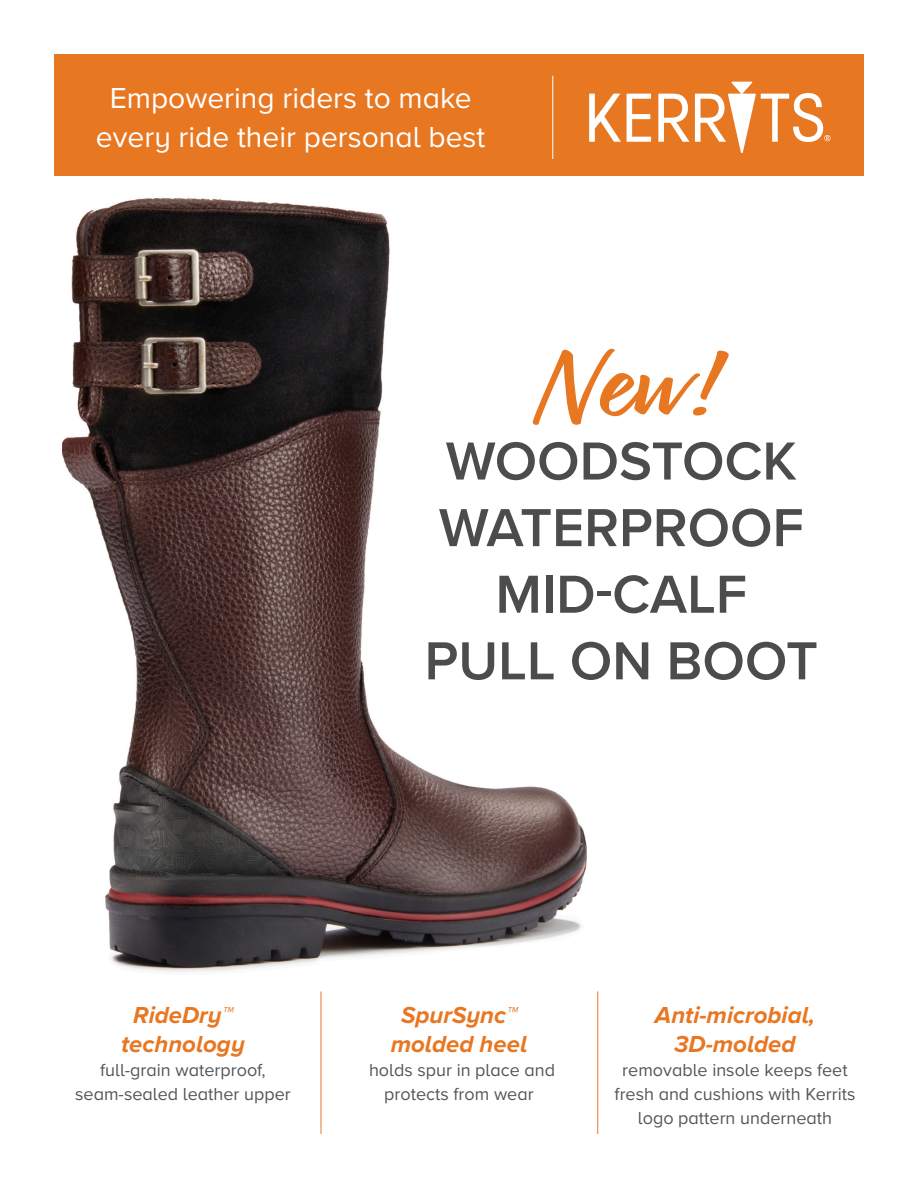
<style>
.page{position:relative;width:918px;height:1188px;background:#fff}
.page>*{position:absolute;margin:0;border:0;box-sizing:border-box;transform-origin:0 0}
._1_Item_Title{font:700 105px "Relation";color:#e87722}
._1_Item_Title-2{font:600 55.5px/66.6px "Proxima Nova";color:#4b4c4d;text-align:center}
.t1{font:30px "Proxima Nova";color:#fff}
._5_Item_Copy{font:italic 700 24px/28.5px "Proxima Nova";color:#e87722;text-align:center}
._5_Item_Copy-2{font:18px/24px "Proxima Nova";color:#54565a;text-align:center}
</style>
<div class="page">
<img style="left:62px;top:198px;width:525px;height:774px">
<hr style="left:321px;top:991px;width:1px;height:143px;background:#ed7625">
<hr style="left:597px;top:991px;width:1px;height:143px;background:#ed7625">
<div style="left:54px;top:54px;width:810px;height:121px;background:#e87722"></div>
<svg style="left:589px;top:94px;width:32px;height:48px"></svg>
<svg style="left:627px;top:94px;width:24px;height:48px"></svg>
<svg style="left:658px;top:82px;width:173px;height:71px"></svg>
<hr style="left:552px;top:76px;width:1px;height:83px;background:#fff">
<p class="t1" style="left:110px;top:75px;width:363px">Empowering riders to make</p>
<p class="t1" style="left:96px;top:114px;width:391px">every ride their personal best</p>
<p class="_1_Item_Title" style="left:533px;top:323px;width:178px">New!</p>
<p class="_1_Item_Title-2" style="left:439px;top:426px;width:366px">WOODSTOCK<br>WATERPROOF<br>MID-CALF</p>
<p class="_1_Item_Title-2" style="left:425px;top:626px;width:395px">PULL ON BOOT</p>
<p class="_5_Item_Copy" style="left:121px;top:1001px;width:125px">RideDry™ technology</p>
<p class="_5_Item_Copy-2" style="left:75px;top:1057px;width:217px">full-grain waterproof, seam-sealed leather upper</p>
<p class="_5_Item_Copy" style="left:391px;top:1001px;width:138px">SpurSync™ molded heel</p>
<p class="_5_Item_Copy-2" style="left:369px;top:1057px;width:188px">holds spur in place and protects from wear</p>
<p class="_5_Item_Copy" style="left:655px;top:1001px;width:162px">Anti-microbial,<br>3D-molded</p>
<p class="_5_Item_Copy-2" style="left:615px;top:1057px;width:242px">removable insole keeps feet fresh and cushions with Kerrits logo pattern underneath</p>
</div>
